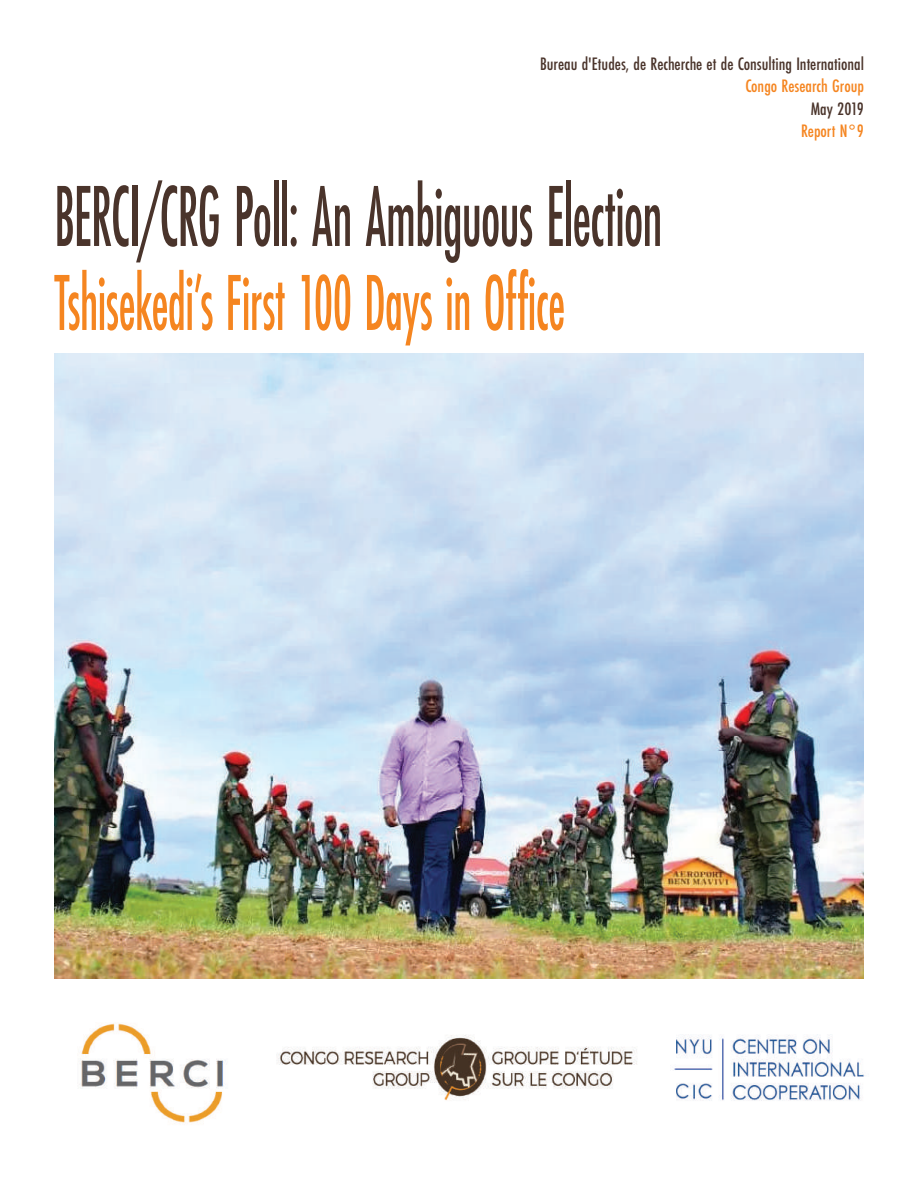
<style>
.page{position:relative;width:918px;height:1188px;background:#fff}
.page>*{position:absolute;margin:0;border:0;box-sizing:border-box;transform-origin:0 0}
.t1{font:500 90px "Futura PT Cond";letter-spacing:-.015em;color:#4a342b;scale:.63 1}
.t2{font:500 82.5px "Futura PT Cond";letter-spacing:-.015em;color:#f58520;scale:.63 1}
.t3{font:500 18.75px "Futura PT Cond";color:#4a342b}
.t4{font:500 18.75px "Futura PT Cond";color:#f58520}
</style>
<div class="page">
<img style="left:674px;top:1034px;width:192px;height:67px">
<img style="left:79px;top:1023px;width:147px;height:100px">
<img style="left:276px;top:1035px;width:361px;height:66px">
<img style="left:54px;top:354px;width:810px;height:625px">
<p class="t3" style="left:540px;top:52px;width:325px">Bureau d'Etudes, de Recherche et de Consulting International</p>
<p class="t4" style="left:745px;top:75px;width:120px">Congo Research Group</p>
<p class="t3" style="left:811px;top:97px;width:55px">May 2019</p>
<p class="t4" style="left:801px;top:120px;width:64px">Report N°9</p>
<h1 class="t1" style="left:54px;top:163px;width:967px">BERCI/CRG Poll: An Ambiguous Election</h1>
<h2 class="t2" style="left:54px;top:254px;width:812px">Tshisekedi’s First 100 Days in Office</h2>
</div>
